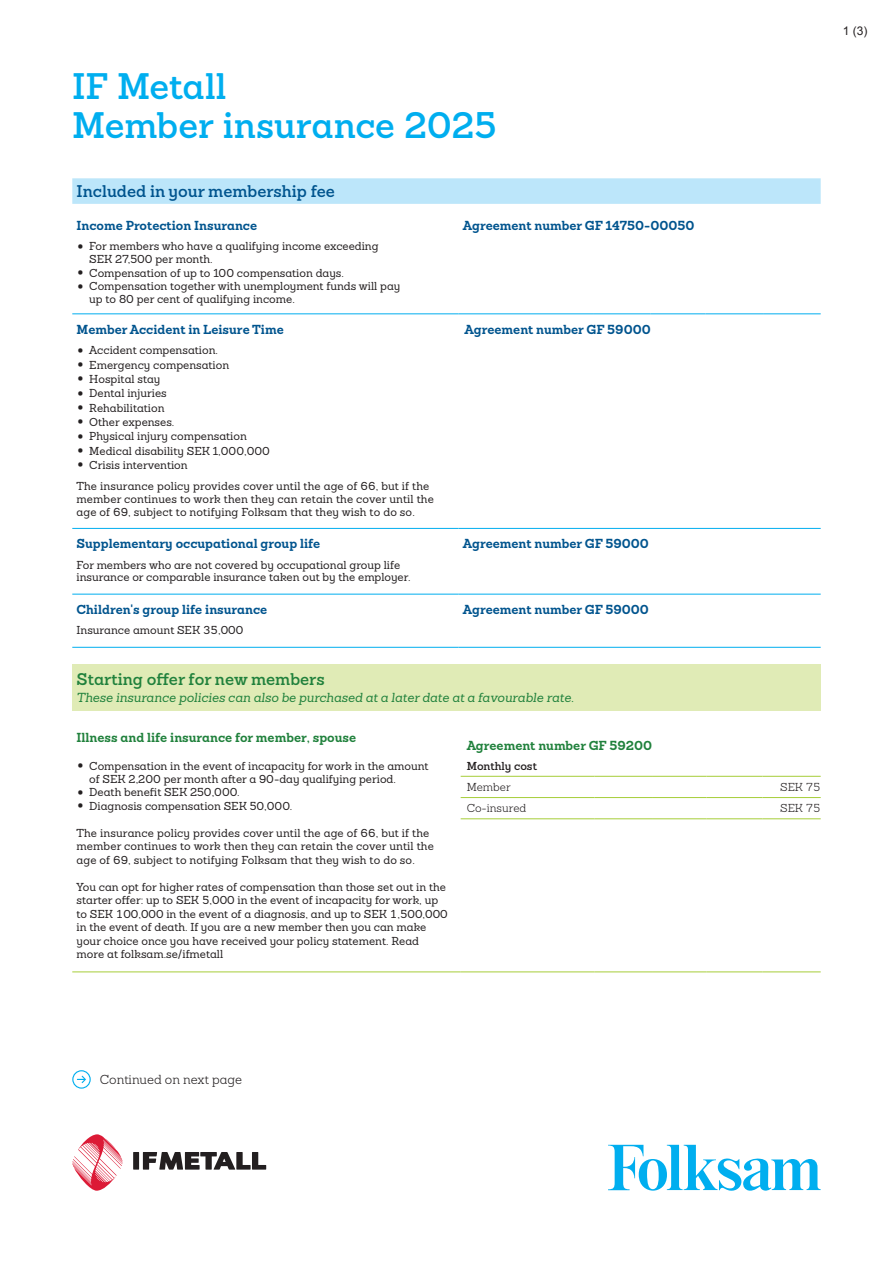
<style>
.page{position:relative;width:893px;height:1263px;background:#fff}
.page>*{position:absolute;margin:0;border:0;box-sizing:border-box;transform-origin:0 0}
.Rubrik_1_24_26{font:600 36px "Sanchez Folksam";letter-spacing:-.005em;color:#00aeef}
.Rubrik_5_11_14__R2{font:600 16.5px "Sanchez Folksam";color:#00548e}
.Rubrik_5_11_14__R2-2{font:600 16.5px "Sanchez Folksam";color:#20813c}
.Rubrik_6_8_5_11__R3{font:700 12.75px "Sanchez Folksam";color:#00548e}
.Brödtext_8_5_11_Kursiv{font:italic 500 12.75px "Sanchez Folksam";color:#20813c}
.Rubrik_6_8_5_11__R3-2{font:700 12.75px "Sanchez Folksam";color:#20813c}
.Nästa_sida_8_5_11{font:300 12.75px "Sanchez Folksam";color:#231f20}
.t1{font:12px "Arial";color:#231f20}
.Tabell_Text_Medium_7_5_9{font:500 11.25px/13.5px "Sanchez Folksam Table";color:#231f20}
.t2{font:500 11.25px/12.8px "Sanchez Folksam";color:#231f20}
.Tabell_Text_Light_7_5_9{font:300 11.25px "Sanchez Folksam Table";color:#231f20}
.Tabell_Rubrik_7_5_9{font:600 11.25px "Sanchez Folksam Table";color:#231f20}
.Tabell_Värde_Light_7_5_9_höger{font:300 11.25px "Sanchez Folksam Table";color:#231f20}
.s1{font-weight:600;font-size:22.5px}
</style>
<div class="page">
<svg style="left:608px;top:1145px;width:213px;height:46px"></svg>
<svg style="left:72px;top:1134px;width:51px;height:57px"></svg>
<div style="left:133px;top:1152px;width:6px;height:17px;background:#231f20"></div>
<svg style="left:143px;top:1152px;width:123px;height:17px"></svg>
<svg style="left:72px;top:178px;width:749px;height:26px;background:#bde6fa"></svg>
<hr style="left:72px;top:314px;width:387px;height:1px;background:#00aeef">
<hr style="left:459px;top:314px;width:134px;height:1px;background:#00aeef">
<hr style="left:593px;top:314px;width:58px;height:1px;background:#00aeef">
<hr style="left:651px;top:314px;width:54px;height:1px;background:#00aeef">
<hr style="left:705px;top:314px;width:58px;height:1px;background:#00aeef">
<hr style="left:763px;top:314px;width:58px;height:1px;background:#00aeef">
<hr style="left:72px;top:528px;width:387px;height:1px;background:#00aeef">
<hr style="left:459px;top:528px;width:362px;height:1px;background:#00aeef">
<hr style="left:72px;top:647px;width:387px;height:1px;background:#00aeef">
<hr style="left:459px;top:647px;width:362px;height:1px;background:#00aeef">
<hr style="left:72px;top:594px;width:387px;height:1px;background:#00aeef">
<hr style="left:459px;top:594px;width:362px;height:1px;background:#00aeef">
<div style="left:72px;top:664px;width:749px;height:47px;background:#e0ebb6"></div>
<hr style="left:461px;top:776px;width:134px;height:1px;background:#a6ce39">
<hr style="left:595px;top:776px;width:57px;height:1px;background:#a6ce39">
<hr style="left:652px;top:776px;width:55px;height:1px;background:#a6ce39">
<hr style="left:707px;top:776px;width:56px;height:1px;background:#a6ce39">
<hr style="left:763px;top:776px;width:58px;height:1px;background:#a6ce39">
<hr style="left:461px;top:797px;width:134px;height:1px;background:#a6ce39">
<hr style="left:595px;top:797px;width:57px;height:1px;background:#a6ce39">
<hr style="left:652px;top:797px;width:55px;height:1px;background:#a6ce39">
<hr style="left:707px;top:797px;width:56px;height:1px;background:#a6ce39">
<hr style="left:763px;top:797px;width:58px;height:1px;background:#a6ce39">
<hr style="left:72px;top:972px;width:389px;height:1px;background:#a6ce39">
<hr style="left:461px;top:972px;width:134px;height:1px;background:#a6ce39">
<hr style="left:595px;top:972px;width:57px;height:1px;background:#a6ce39">
<hr style="left:652px;top:972px;width:55px;height:1px;background:#a6ce39">
<hr style="left:707px;top:972px;width:56px;height:1px;background:#a6ce39">
<hr style="left:763px;top:972px;width:58px;height:1px;background:#a6ce39">
<hr style="left:461px;top:818px;width:134px;height:1px;background:#a6ce39">
<hr style="left:595px;top:818px;width:57px;height:1px;background:#a6ce39">
<hr style="left:652px;top:818px;width:55px;height:1px;background:#a6ce39">
<hr style="left:707px;top:818px;width:56px;height:1px;background:#a6ce39">
<hr style="left:763px;top:818px;width:58px;height:1px;background:#a6ce39">
<svg style="left:72px;top:1070px;width:19px;height:19px"></svg>
<p class="Rubrik_1_24_26" style="left:72px;top:62px;width:156px">IF Metall</p>
<p class="Rubrik_1_24_26" style="left:72px;top:101px;width:426px">Member insurance 2025</p>
<p class="Rubrik_5_11_14__R2" style="left:77px;top:180px;width:260px">Included in your membership fee</p>
<p class="Rubrik_6_8_5_11__R3" style="left:77px;top:216px;width:182px">Income Protection Insurance</p>
<p class="Rubrik_6_8_5_11__R3" style="left:463px;top:216px;width:233px">Agreement number GF 14750-00050</p>
<p class="t2" style="left:89px;top:240px;width:291px;text-indent:-13px"><span class="s1">•</span> For members who have a qualifying income exceeding<br>SEK 27,500 per month.</p>
<p class="t2" style="left:77px;top:266px;width:269px"><span class="s1">•</span> Compensation of up to 100 compensation days.</p>
<p class="t2" style="left:89px;top:280px;width:313px;text-indent:-13px"><span class="s1">•</span> Compensation together with unemployment funds will pay up to 80 per cent of qualifying income.</p>
<p class="Rubrik_6_8_5_11__R3" style="left:77px;top:320px;width:209px">Member Accident in Leisure Time</p>
<p class="Rubrik_6_8_5_11__R3" style="left:465px;top:320px;width:188px">Agreement number GF 59000</p>
<p class="t2" style="left:77px;top:344px;width:143px"><span class="s1">•</span> Accident compensation.</p>
<p class="t2" style="left:77px;top:358px;width:154px"><span class="s1">•</span> Emergency compensation</p>
<p class="t2" style="left:77px;top:372px;width:85px"><span class="s1">•</span> Hospital stay</p>
<p class="t2" style="left:77px;top:387px;width:92px"><span class="s1">•</span> Dental injuries</p>
<p class="t2" style="left:77px;top:401px;width:90px"><span class="s1">•</span> Rehabilitation</p>
<p class="t2" style="left:77px;top:415px;width:99px"><span class="s1">•</span> Other expenses.</p>
<p class="t2" style="left:77px;top:430px;width:172px"><span class="s1">•</span> Physical injury compensation</p>
<p class="t2" style="left:77px;top:444px;width:195px"><span class="s1">•</span> Medical disability SEK 1,000,000</p>
<p class="t2" style="left:77px;top:458px;width:113px"><span class="s1">•</span> Crisis intervention</p>
<p class="Tabell_Text_Medium_7_5_9" style="left:77px;top:480px;width:359px;line-height:12.8px">The insurance policy provides cover until the age of 66, but if the member continues to work then they can retain the cover until the age of 69, subject to notifying Folksam that they wish to do so.</p>
<p class="Rubrik_6_8_5_11__R3" style="left:77px;top:535px;width:245px">Supplementary occupational group life</p>
<p class="Rubrik_6_8_5_11__R3" style="left:463px;top:535px;width:188px">Agreement number GF 59000</p>
<p class="Tabell_Text_Medium_7_5_9" style="left:77px;top:558px;width:336px;line-height:12.8px">For members who are not covered by occupational group life insurance or comparable insurance taken out by the employer.</p>
<p class="Rubrik_6_8_5_11__R3" style="left:77px;top:600px;width:192px">Children's group life insurance</p>
<p class="Rubrik_6_8_5_11__R3" style="left:463px;top:600px;width:188px">Agreement number GF 59000</p>
<p class="Tabell_Text_Medium_7_5_9" style="left:77px;top:624px;width:168px">Insurance amount SEK 35,000</p>
<p class="Rubrik_5_11_14__R2-2" style="left:77px;top:668px;width:250px">Starting offer for new members</p>
<p class="Brödtext_8_5_11_Kursiv" style="left:77px;top:689px;width:499px">These insurance policies can also be purchased at a later date at a favourable rate.</p>
<p class="Rubrik_6_8_5_11__R3-2" style="left:77px;top:728px;width:281px">Illness and life insurance for member, spouse</p>
<p class="Rubrik_6_8_5_11__R3-2" style="left:467px;top:737px;width:187px">Agreement number GF 59200</p>
<p class="t2" style="left:89px;top:759px;width:341px;text-indent:-13px"><span class="s1">•</span> Compensation in the event of incapacity for work in the amount of SEK 2,200 per month after a 90-day qualifying period.</p>
<p class="t2" style="left:77px;top:786px;width:165px"><span class="s1">•</span> Death benefit SEK 250,000.</p>
<p class="t2" style="left:77px;top:799px;width:217px"><span class="s1">•</span> Diagnosis compensation SEK 50,000.</p>
<p class="Tabell_Text_Medium_7_5_9" style="left:77px;top:826px;width:359px">The insurance policy provides cover until the age of 66, but if the member continues to work then they can retain the cover until the age of 69, subject to notifying Folksam that they wish to do so.</p>
<p class="Tabell_Text_Medium_7_5_9" style="left:77px;top:880px;width:373px">You can opt for higher rates of compensation than those set out in the starter offer: up to SEK 5,000 in the event of incapacity for work, up to SEK 100,000 in the event of a diagnosis, and up to SEK 1,500,000 in the event of death. If you are a new member then you can make your choice once you have received your policy statement. Read more at folksam.se/ifmetall</p>
<p class="Tabell_Rubrik_7_5_9" style="left:467px;top:758px;width:72px">Monthly cost</p>
<p class="Tabell_Text_Light_7_5_9" style="left:467px;top:780px;width:45px">Member</p>
<p class="Tabell_Värde_Light_7_5_9_höger" style="left:780px;top:780px;width:42px">SEK 75</p>
<p class="Tabell_Text_Light_7_5_9" style="left:467px;top:801px;width:61px">Co-insured</p>
<p class="Tabell_Värde_Light_7_5_9_höger" style="left:780px;top:801px;width:42px">SEK 75</p>
<p class="t1" style="left:843px;top:23px;width:26px">1 (3)</p>
<p class="Nästa_sida_8_5_11" style="left:100px;top:1072px;width:144px">Continued on next page</p>
</div>
